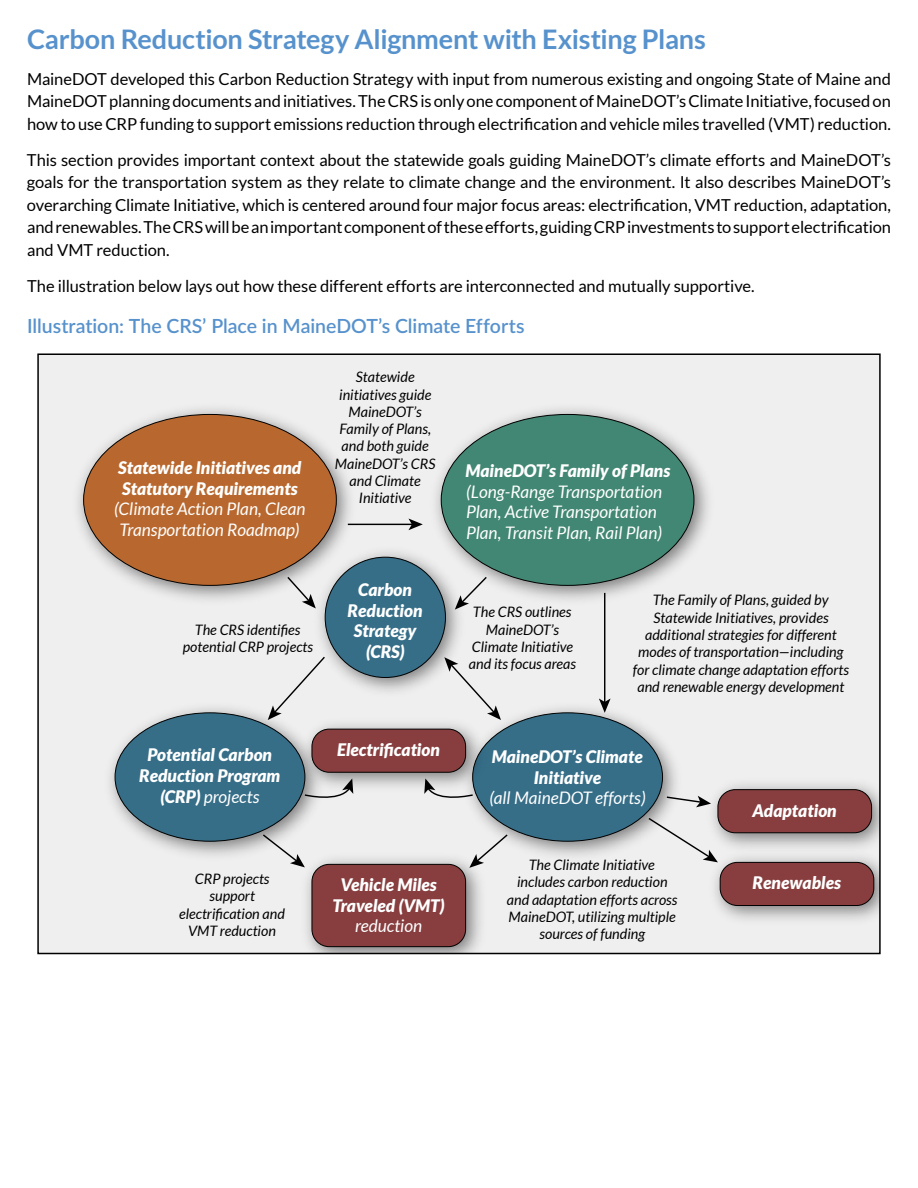
<style>
.page{position:relative;width:918px;height:1188px;background:#fff}
.page>*{position:absolute;margin:0;border:0;box-sizing:border-box;transform-origin:0 0}
.t1{font:700 27px "Lato";letter-spacing:-.01em;color:#5792cd}
.t2{font:600 19.5px "Lato";color:#5792cd}
.t3{font:italic 17.25px/20.7px "Lato";color:#fff;text-align:center}
.t4{font:italic 900 17.25px/20.7px "Lato";color:#fff;text-align:center}
.t5{font:16.5px/22.5px "Lato";letter-spacing:-.005em;color:#000}
.t6{font:italic 14.4px/17.2px "Lato";color:#000;text-align:center}
.s1{font-weight:900}
.s2{font-weight:400}
</style>
<div class="page">
<div style="left:38px;top:354px;width:842px;height:600px;background:#efeff0"></div>
<img style="left:436px;top:408px;width:273px;height:204px">
<img style="left:78px;top:408px;width:285px;height:192px">
<div style="left:84px;top:414px;width:252px;height:171px;background:#b8682e;border-radius:50%"></div>
<div style="left:441px;top:414px;width:253px;height:171px;background:#428773;border-radius:50%"></div>
<img style="left:110px;top:708px;width:205px;height:148px">
<div style="left:115px;top:713px;width:190px;height:128px;background:#366e88;border-radius:50%"></div>
<img style="left:472px;top:695px;width:205px;height:161px">
<div style="left:473px;top:713px;width:190px;height:128px;background:#366e88;border-radius:50%"></div>
<svg style="left:303px;top:799px;width:13px;height:4px"></svg>
<img style="left:307px;top:540px;width:165px;height:152px">
<div style="left:325px;top:557px;width:120px;height:120px;background:#366e88;border-radius:50%"></div>
<svg style="left:286px;top:575px;width:30px;height:33px"></svg>
<svg style="left:455px;top:575px;width:33px;height:35px"></svg>
<svg style="left:268px;top:655px;width:58px;height:65px"></svg>
<svg style="left:444px;top:657px;width:57px;height:63px"></svg>
<svg style="left:261px;top:833px;width:44px;height:32px"></svg>
<svg style="left:472px;top:833px;width:37px;height:23px"></svg>
<img style="left:294px;top:711px;width:198px;height:88px">
<div style="left:312px;top:729px;width:154px;height:43px;background:#883e3f;border-radius:17px"></div>
<div style="left:312px;top:729px;width:154px;height:43px;border:1px solid #000;border-radius:17px"></div>
<img style="left:713px;top:772px;width:167px;height:73px">
<div style="left:718px;top:790px;width:154px;height:43px;background:#883e3f;border-radius:17px"></div>
<div style="left:718px;top:789px;width:154px;height:44px;border:1px solid #000;border-radius:17px"></div>
<img style="left:715px;top:845px;width:165px;height:87px">
<div style="left:720px;top:862px;width:154px;height:44px;background:#883e3f;border-radius:17px"></div>
<div style="left:720px;top:862px;width:154px;height:44px;border:1px solid #000;border-radius:17px"></div>
<img style="left:294px;top:847px;width:198px;height:107px">
<div style="left:312px;top:864px;width:154px;height:83px;background:#883e3f;border-radius:17px"></div>
<div style="left:312px;top:864px;width:154px;height:83px;border:1px solid #000;border-radius:17px"></div>
<hr style="left:348px;top:524px;width:65px;height:1px;background:#000">
<svg style="left:408px;top:519px;width:15px;height:11px"></svg>
<hr style="left:604px;top:593px;width:1px;height:110px;background:#000">
<svg style="left:599px;top:699px;width:12px;height:14px"></svg>
<svg style="left:665px;top:796px;width:46px;height:11px"></svg>
<svg style="left:647px;top:816px;width:71px;height:46px"></svg>
<h2 class="t1" style="left:27px;top:23px;width:680px">Carbon Reduction Strategy Alignment with Existing Plans</h2>
<p class="t5" style="left:27px;top:67px;width:865px">MaineDOT developed this Carbon Reduction Strategy with input from numerous existing and ongoing State of Maine and<br>MaineDOT planning documents and initiatives. The CRS is only one component of MaineDOT’s Climate Initiative, focused on</p>
<p class="t5" style="left:27px;top:112px;width:865px">how to use CRP funding to support emissions reduction through electrification and vehicle miles travelled (VMT) reduction.</p>
<p class="t5" style="left:27px;top:148px;width:866px">This section provides important context about the statewide goals guiding MaineDOT’s climate efforts and MaineDOT’s goals for the transportation system as they relate to climate change and the environment. It also describes MaineDOT’s</p>
<p class="t5" style="left:27px;top:193px;width:866px">overarching Climate Initiative, which is centered around four major focus areas: electrification, VMT reduction, adaptation, andrenewables.TheCRSwillbeanimportantcomponentoftheseefforts,guidingCRPinvestmentstosupportelectrification</p>
<p class="t5" style="left:27px;top:238px;width:144px">and VMT reduction.</p>
<p class="t5" style="left:27px;top:274px;width:729px">The illustration below lays out how these different efforts are interconnected and mutually supportive.</p>
<h3 class="t2" style="left:27px;top:312px;width:499px">Illustration: The CRS’ Place in MaineDOT’s Climate Efforts</h3>
<p class="t6" style="left:339px;top:369px;width:94px">Statewide initiatives guide</p>
<p class="t6" style="left:335px;top:403px;width:102px">MaineDOT’s<br>Family of Plans, and both guide<br>MaineDOT’s CRS and Climate<br>Initiative</p>
<p class="t3" style="left:114px;top:458px;width:193px"><span class="s1">Statewide Initiatives and<br>Statutory Requirements </span>(Climate Action Plan, Clean<br>Transportation Roadmap)</p>
<p class="t3" style="left:465px;top:461px;width:206px;text-align:left"><span class="s1">MaineDOT’s Family of Plans </span>(Long-Range Transportation<br>Plan, Active Transportation<br>Plan, Transit Plan, Rail Plan)</p>
<p class="t6" style="left:183px;top:621px;width:132px">The CRS identifies potential CRP projects</p>
<p class="t4" style="left:348px;top:580px;width:76px">Carbon<br>Reduction<br>Strategy (CRS)</p>
<p class="t6" style="left:469px;top:604px;width:109px">The CRS outlines<br>MaineDOT’s<br>Climate Initiative and its focus areas</p>
<p class="t6" style="left:633px;top:592px;width:218px">The Family of Plans, guided by Statewide Initiatives, provides additional strategies for different modes of transportation—including for climate change adaptation efforts and renewable energy development</p>
<p class="t4" style="left:337px;top:740px;width:105px">Electrification</p>
<p class="t4" style="left:139px;top:745px;width:143px">Potential Carbon<br>Reduction Program (CRP) <span class="s2">projects</span></p>
<p class="t4" style="left:489px;top:746px;width:158px">MaineDOT’s Climate<br>Initiative<br><span class="s2">(all MaineDOT efforts)</span></p>
<p class="t4" style="left:752px;top:800px;width:86px">Adaptation</p>
<p class="t6" style="left:179px;top:871px;width:107px">CRP projects support electrification and<br>VMT reduction</p>
<p class="t6" style="left:507px;top:857px;width:172px">The Climate Initiative includes carbon reduction and adaptation efforts across<br>MaineDOT, utilizing multiple sources of funding</p>
<p class="t4" style="left:340px;top:875px;width:98px">Vehicle Miles</p>
<p class="t4" style="left:753px;top:873px;width:90px">Renewables</p>
<p class="t4" style="left:332px;top:895px;width:114px">Traveled (VMT) <span class="s2">reduction</span></p>
</div>
